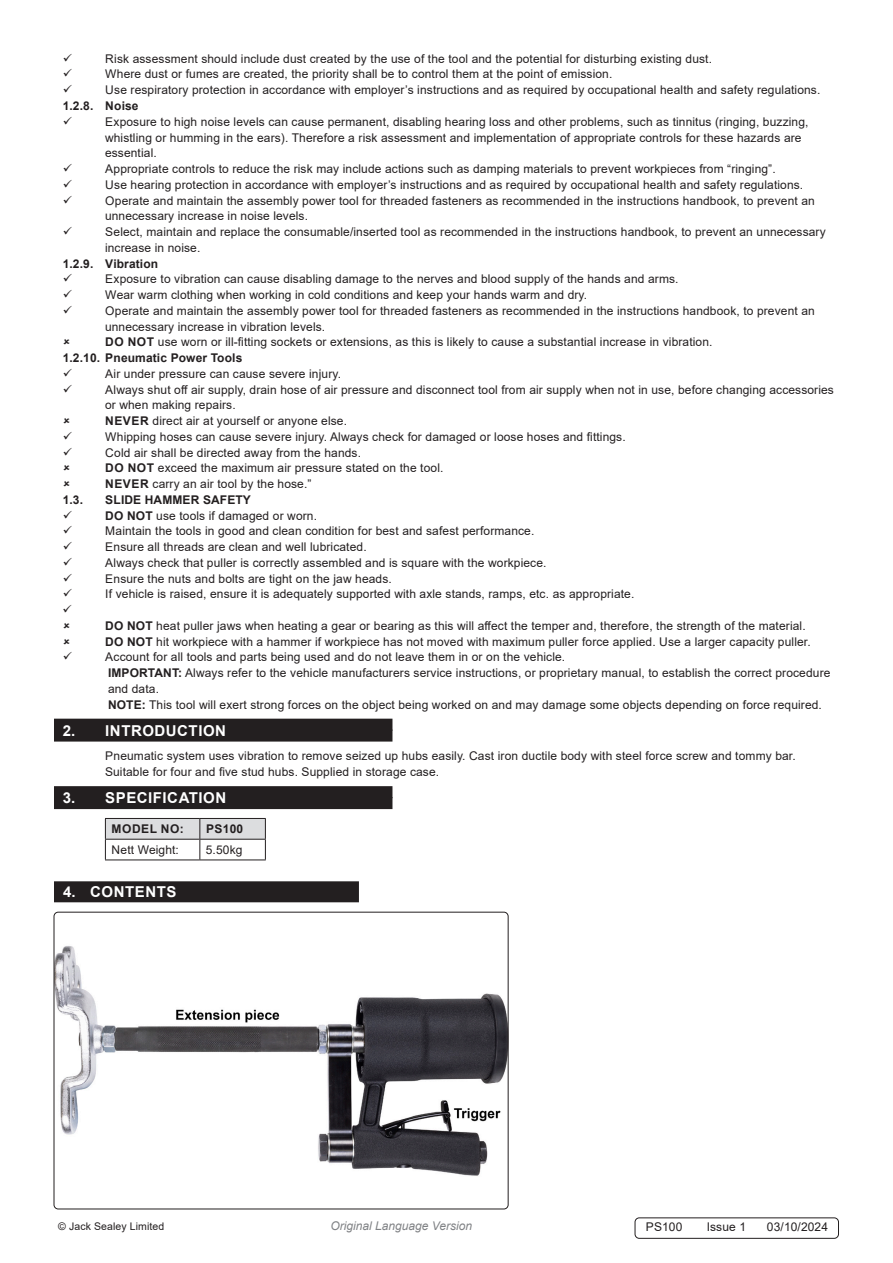
<style>
.page{position:relative;width:893px;height:1263px;background:#fff}
.page>*{position:absolute;margin:0;border:0;box-sizing:border-box;transform-origin:0 0}
.t1{font:700 15px "Arial";letter-spacing:.035em;color:#fff}
.Body__Tabbed{font:12px/15.8px "Arial";letter-spacing:.01em;color:#231f20}
.Body{font:12px/15.8px "Arial";letter-spacing:.01em;color:#231f20}
.Body-2{font:700 12px "Arial";letter-spacing:.01em;color:#231f20}
.t2{font:italic 12px "Arial";color:#808285}
.Body__Footer{font:12px "Arial";letter-spacing:.01em;color:#231f20}
.Body__Justified__7pt{font:10.5px "Arial";letter-spacing:.01em;color:#231f20}
.s1{font-weight:700}
</style>
<div class="page">
<div style="left:54px;top:729px;width:338px;height:12px;background:#231f20"></div>
<div style="left:54px;top:719px;width:338px;height:12px;background:#231f20"></div>
<div style="left:54px;top:797px;width:338px;height:12px;background:#231f20"></div>
<div style="left:54px;top:786px;width:338px;height:12px;background:#231f20"></div>
<div style="left:54px;top:881px;width:305px;height:21px;background:#231f20"></div>
<svg style="left:105px;top:818px;width:161px;height:41px"></svg>
<hr style="left:105px;top:859px;width:95px;height:1px;background:#231f20">
<hr style="left:200px;top:859px;width:66px;height:1px;background:#231f20">
<div style="left:635px;top:1217px;width:204px;height:22px;border:1px solid #231f20;border-radius:4px"></div>
<img style="left:56px;top:946px;width:450px;height:230px">
<div style="left:54px;top:912px;width:454px;height:297px;border:1px solid #231f20;border-radius:4px"></div>
<p class="Body__Tabbed" style="left:105px;top:51px;width:608px">Risk assessment should include dust created by the use of the tool and the potential for disturbing existing dust.</p>
<p class="Body__Tabbed" style="left:105px;top:66px;width:509px">Where dust or fumes are created, the priority shall be to control them at the point of emission.</p>
<p class="Body__Tabbed" style="left:105px;top:82px;width:717px">Use respiratory protection in accordance with employer’s instructions and as required by occupational health and safety regulations.</p>
<p class="Body-2" style="left:63px;top:97px;width:77px">1.2.8. Noise</p>
<p class="Body__Tabbed" style="left:105px;top:114px;width:705px">Exposure to high noise levels can cause permanent, disabling hearing loss and other problems, such as tinnitus (ringing, buzzing, whistling or humming in the ears). Therefore a risk assessment and implementation of appropriate controls for these hazards are essential.</p>
<p class="Body__Tabbed" style="left:105px;top:161px;width:672px">Appropriate controls to reduce the risk may include actions such as damping materials to prevent workpieces from “ringing”.</p>
<p class="Body__Tabbed" style="left:105px;top:177px;width:699px">Use hearing protection in accordance with employer’s instructions and as required by occupational health and safety regulations.</p>
<p class="Body__Tabbed" style="left:105px;top:192px;width:711px">Operate and maintain the assembly power tool for threaded fasteners as recommended in the instructions handbook, to prevent an unnecessary increase in noise levels.</p>
<p class="Body__Tabbed" style="left:105px;top:224px;width:722px">Select, maintain and replace the consumable/inserted tool as recommended in the instructions handbook, to prevent an unnecessary increase in noise.</p>
<p class="Body-2" style="left:63px;top:255px;width:97px">1.2.9. Vibration</p>
<p class="Body__Tabbed" style="left:105px;top:271px;width:575px">Exposure to vibration can cause disabling damage to the nerves and blood supply of the hands and arms.</p>
<p class="Body__Tabbed" style="left:105px;top:287px;width:483px">Wear warm clothing when working in cold conditions and keep your hands warm and dry.</p>
<p class="Body__Tabbed" style="left:105px;top:303px;width:711px">Operate and maintain the assembly power tool for threaded fasteners as recommended in the instructions handbook, to prevent an unnecessary increase in vibration levels.</p>
<p class="Body__Tabbed" style="left:105px;top:334px;width:609px"><span class="s1">DO NOT</span> use worn or ill-fitting sockets or extensions, as this is likely to cause a substantial increase in vibration.</p>
<p class="Body-2" style="left:63px;top:349px;width:181px">1.2.10. Pneumatic Power Tools</p>
<p class="Body__Tabbed" style="left:105px;top:366px;width:237px">Air under pressure can cause severe injury.</p>
<p class="Body__Tabbed" style="left:105px;top:381px;width:730px">Always shut off air supply, drain hose of air pressure and disconnect tool from air supply when not in use, before changing accessories or when making repairs.</p>
<p class="Body__Tabbed" style="left:105px;top:413px;width:243px"><span class="s1">NEVER</span> direct air at yourself or anyone else.</p>
<p class="Body__Tabbed" style="left:105px;top:429px;width:522px">Whipping hoses can cause severe injury. Always check for damaged or loose hoses and fittings.</p>
<p class="Body__Tabbed" style="left:105px;top:444px;width:257px">Cold air shall be directed away from the hands.</p>
<p class="Body__Tabbed" style="left:105px;top:460px;width:340px"><span class="s1">DO NOT</span> exceed the maximum air pressure stated on the tool.</p>
<p class="Body__Tabbed" style="left:105px;top:476px;width:208px"><span class="s1">NEVER</span> carry an air tool by the hose.”</p>
<p class="Body-2" style="left:63px;top:491px;width:22px">1.3.</p>
<p class="Body-2" style="left:105px;top:491px;width:147px">SLIDE HAMMER SAFETY</p>
<p class="Body__Tabbed" style="left:105px;top:507px;width:213px"><span class="s1">DO NOT</span> use tools if damaged or worn.</p>
<p class="Body__Tabbed" style="left:105px;top:523px;width:431px">Maintain the tools in good and clean condition for best and safest performance.</p>
<p class="Body__Tabbed" style="left:105px;top:539px;width:263px">Ensure all threads are clean and well lubricated.</p>
<p class="Body__Tabbed" style="left:105px;top:555px;width:443px">Always check that puller is correctly assembled and is square with the workpiece.</p>
<p class="Body__Tabbed" style="left:105px;top:570px;width:288px">Ensure the nuts and bolts are tight on the jaw heads.</p>
<p class="Body__Tabbed" style="left:105px;top:586px;width:531px">If vehicle is raised, ensure it is adequately supported with axle stands, ramps, etc. as appropriate.</p>
<p class="Body__Tabbed" style="left:105px;top:618px;width:702px"><span class="s1">DO NOT</span> heat puller jaws when heating a gear or bearing as this will affect the temper and, therefore, the strength of the material.</p>
<p class="Body__Tabbed" style="left:105px;top:633px;width:707px"><span class="s1">DO NOT</span> hit workpiece with a hammer if workpiece has not moved with maximum puller force applied. Use a larger capacity puller.</p>
<p class="Body__Tabbed" style="left:105px;top:649px;width:461px">Account for all tools and parts being used and do not leave them in or on the vehicle.</p>
<p class="Body" style="left:108px;top:665px;width:724px"><span class="s1">IMPORTANT:</span> Always refer to the vehicle manufacturers service instructions, or proprietary manual, to establish the correct procedure and data.</p>
<p class="Body" style="left:108px;top:696px;width:715px"><span class="s1">NOTE:</span> This tool will exert strong forces on the object being worked on and may damage some objects depending on force required.</p>
<p class="t1" style="left:63px;top:720px;width:165px">2. INTRODUCTION</p>
<p class="Body__Tabbed" style="left:105px;top:748px;width:692px">Pneumatic system uses vibration to remove seized up hubs easily. Cast iron ductile body with steel force screw and tommy bar.<br>Suitable for four and five stud hubs. Supplied in storage case.</p>
<p class="t1" style="left:63px;top:787px;width:165px">3. SPECIFICATION</p>
<p class="Body-2" style="left:112px;top:820px;width:74px">MODEL NO:</p>
<p class="Body-2" style="left:206px;top:820px;width:39px">PS100</p>
<p class="Body" style="left:112px;top:842px;width:69px">Nett Weight:</p>
<p class="Body" style="left:206px;top:842px;width:38px">5.50kg</p>
<p class="t1" style="left:63px;top:881px;width:115px">4. CONTENTS</p>
<p class="Body__Justified__7pt" style="left:58px;top:1219px;width:108px">© Jack Sealey Limited</p>
<p class="t2" style="left:330px;top:1218px;width:143px">Original Language Version</p>
<p class="Body__Footer" style="left:646px;top:1219px;width:38px">PS100</p>
<p class="Body__Footer" style="left:707px;top:1219px;width:41px">Issue 1</p>
<p class="Body__Footer" style="left:767px;top:1219px;width:63px">03/10/2024</p>
</div>
